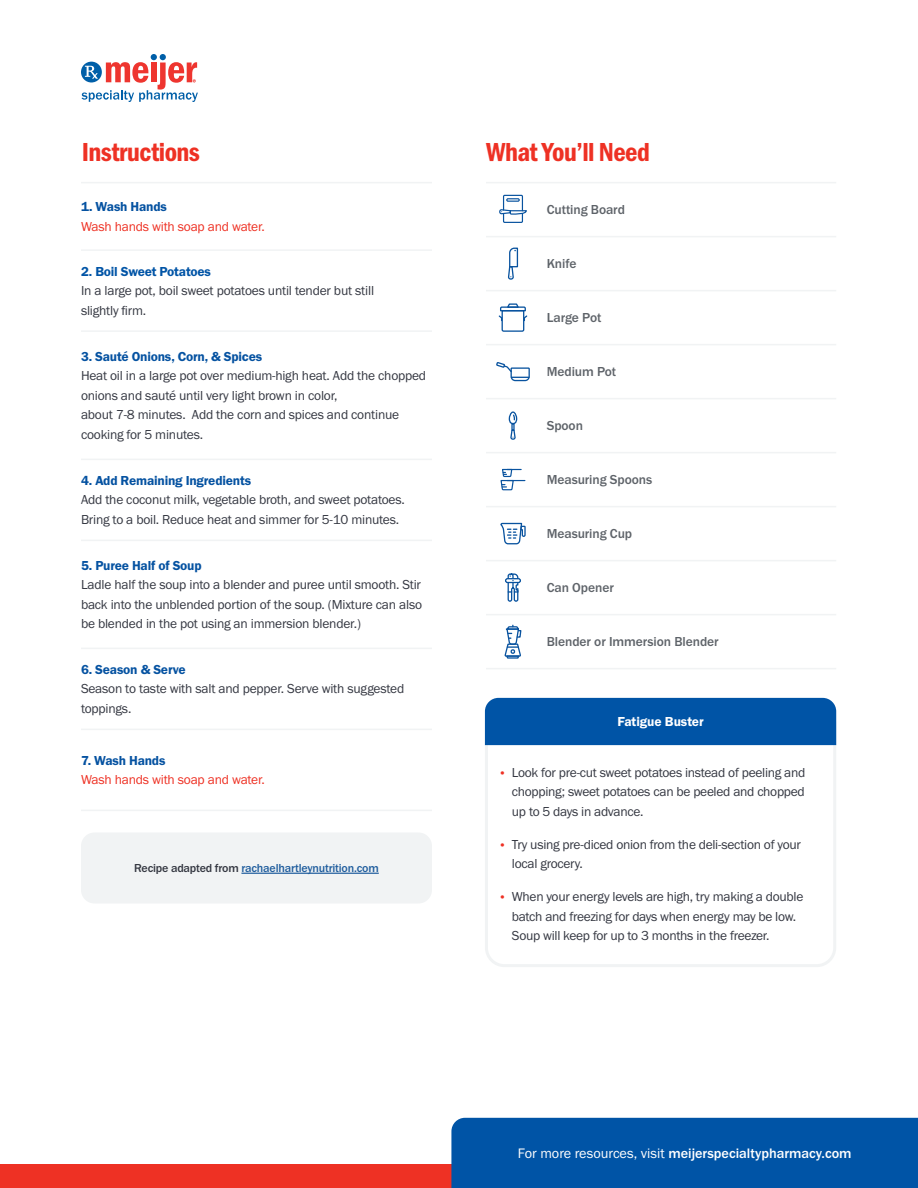
<style>
.page{position:relative;width:918px;height:1188px;background:#fff}
.page>*{position:absolute;margin:0;border:0;box-sizing:border-box;transform-origin:0 0}
.t1{font:27px "Franklin Gothic URW Con Dem";letter-spacing:-.02em;color:#ee3124}
.t2{font:500 14.25px "Franklin Gothic URW";color:#fff}
.t3{font:13.5px/19.5px "Franklin Gothic URW Boo";letter-spacing:-.02em;color:#343741}
.t4{font:13.5px "Franklin Gothic URW Dem";letter-spacing:-.015em;color:#0552a1}
.t5{font:500 13.5px "Franklin Gothic URW";letter-spacing:-.005em;color:#5e6369}
.t6{font:13.5px "Franklin Gothic URW Boo";letter-spacing:-.015em;color:#ee3124}
.t7{font:13.5px "Franklin Gothic URW Dem";letter-spacing:-.015em;color:#0054a6}
.t8{font:13.5px "Franklin Gothic URW Dem";letter-spacing:-.005em;color:#fff}
.t9{font:500 12px "Franklin Gothic URW";letter-spacing:-.015em;color:#215e9e}
.s1{color:#343741}
.s2{font-size:12px;color:#ee3124}
.s3{font-family:"Franklin Gothic URW Boo";font-weight:400}
</style>
<div class="page">
<svg style="left:82px;top:54px;width:116px;height:48px"></svg>
<div style="left:0;top:1164px;width:918px;height:24px;background:#ee3124"></div>
<div style="left:451px;top:1118px;width:467px;height:70px;background:#0054a6"></div>
<svg style="left:484px;top:720px;width:353px;height:247px"></svg>
<hr style="left:486px;top:236px;width:350px;height:1px;background:#f1f3f4">
<hr style="left:486px;top:290px;width:350px;height:1px;background:#f1f3f4">
<hr style="left:486px;top:344px;width:350px;height:1px;background:#f1f3f4">
<hr style="left:486px;top:398px;width:350px;height:1px;background:#f1f3f4">
<hr style="left:486px;top:452px;width:350px;height:1px;background:#f1f3f4">
<hr style="left:486px;top:506px;width:350px;height:1px;background:#f1f3f4">
<hr style="left:486px;top:560px;width:350px;height:1px;background:#f1f3f4">
<hr style="left:486px;top:614px;width:350px;height:1px;background:#f1f3f4">
<hr style="left:486px;top:668px;width:350px;height:1px;background:#f1f3f4">
<hr style="left:486px;top:182px;width:350px;height:1px;background:#f1f3f4">
<hr style="left:81px;top:182px;width:351px;height:1px;background:#f1f3f4">
<hr style="left:81px;top:729px;width:351px;height:1px;background:#f1f3f4">
<hr style="left:81px;top:249px;width:351px;height:2px;background:#f1f3f4">
<hr style="left:81px;top:330px;width:351px;height:2px;background:#f1f3f4">
<hr style="left:81px;top:459px;width:351px;height:1px;background:#f1f3f4">
<hr style="left:81px;top:540px;width:351px;height:1px;background:#f1f3f4">
<hr style="left:81px;top:648px;width:351px;height:1px;background:#f1f3f4">
<hr style="left:81px;top:810px;width:351px;height:1px;background:#f1f3f4">
<div style="left:486px;top:182px;width:54px;height:54px;background:#fff"></div>
<svg style="left:499px;top:194px;width:28px;height:29px"></svg>
<div style="left:486px;top:291px;width:54px;height:54px;background:#fff"></div>
<svg style="left:498px;top:303px;width:30px;height:29px"></svg>
<div style="left:486px;top:453px;width:54px;height:54px;background:#fff"></div>
<svg style="left:500px;top:468px;width:25px;height:23px"></svg>
<div style="left:486px;top:237px;width:54px;height:54px;background:#fff"></div>
<svg style="left:507px;top:247px;width:12px;height:44px"></svg>
<div style="left:486px;top:399px;width:54px;height:54px;background:#fff"></div>
<div style="left:509px;top:411px;width:8px;height:13px;border:1px solid #09539f;border-radius:50%"></div>
<svg style="left:510px;top:413px;width:6px;height:40px"></svg>
<div style="left:486px;top:345px;width:54px;height:54px;background:#fff"></div>
<svg style="left:496px;top:362px;width:34px;height:20px"></svg>
<div style="left:486px;top:507px;width:54px;height:54px;background:#fff"></div>
<svg style="left:500px;top:522px;width:26px;height:23px"></svg>
<div style="left:486px;top:561px;width:54px;height:54px;background:#fff"></div>
<div style="left:486px;top:615px;width:54px;height:54px;background:#fff"></div>
<svg style="left:504px;top:625px;width:18px;height:34px"></svg>
<div style="left:81px;top:833px;width:351px;height:71px;background:#f1f3f4;border-radius:14px"></div>
<hr style="left:241px;top:873px;width:138px;height:1px;background:#215e9e">
<div style="left:485px;top:698px;width:351px;height:47px;background:#0054a6"></div>
<p class="t1" style="left:82px;top:133px;width:120px">Instructions</p>
<p class="t1" style="left:486px;top:133px;width:165px">What You’ll Need</p>
<p class="t4" style="left:81px;top:198px;width:87px">1. Wash Hands</p>
<p class="t6" style="left:81px;top:218px;width:185px">Wash hands with soap and water.</p>
<p class="t7" style="left:81px;top:263px;width:132px">2. Boil Sweet Potatoes</p>
<p class="t3" style="left:81px;top:281px;width:295px">In a large pot, boil sweet potatoes until tender but still slightly firm.</p>
<p class="t4" style="left:81px;top:348px;width:183px">3. Sauté Onions, Corn, &amp; Spices</p>
<p class="t3" style="left:81px;top:366px;width:347px">Heat oil in a large pot over medium-high heat. Add the chopped onions and sauté until very light brown in color,<br>about 7-8 minutes. Add the corn and spices and continue cooking for 5 minutes.</p>
<p class="t4" style="left:81px;top:472px;width:172px">4. Add Remaining Ingredients</p>
<p class="t3" style="left:81px;top:490px;width:325px">Add the coconut milk, vegetable broth, and sweet potatoes.<br>Bring to a boil. Reduce heat and simmer for 5-10 minutes.</p>
<p class="t4" style="left:81px;top:557px;width:122px">5. Puree Half of Soup</p>
<p class="t3" style="left:81px;top:575px;width:343px;text-align:justify">Ladle half the soup into a blender and puree until smooth. Stir back into the unblended portion of the soup. (Mixture can also be blended in the pot using an immersion blender.)</p>
<p class="t4" style="left:81px;top:661px;width:106px">6. Season &amp; Serve</p>
<p class="t3" style="left:81px;top:679px;width:325px">Season to taste with salt and pepper. Serve with suggested toppings.</p>
<p class="t4" style="left:81px;top:752px;width:86px">7. Wash Hands</p>
<p class="t6" style="left:81px;top:771px;width:185px">Wash hands with soap and water.</p>
<p class="t9" style="left:134px;top:861px;width:246px"><span class="s1">Recipe adapted from</span> rachaelhartleynutrition.com</p>
<p class="t5" style="left:547px;top:201px;width:80px">Cutting Board</p>
<p class="t5" style="left:547px;top:255px;width:31px">Knife</p>
<p class="t5" style="left:547px;top:309px;width:56px">Large Pot</p>
<p class="t5" style="left:547px;top:363px;width:71px">Medium Pot</p>
<p class="t5" style="left:547px;top:417px;width:38px">Spoon</p>
<p class="t5" style="left:547px;top:471px;width:107px">Measuring Spoons</p>
<p class="t5" style="left:547px;top:525px;width:87px">Measuring Cup</p>
<p class="t5" style="left:547px;top:579px;width:69px">Can Opener</p>
<p class="t5" style="left:547px;top:633px;width:173px">Blender or Immersion Blender</p>
<p class="t8" style="left:617px;top:713px;width:88px">Fatigue Buster</p>
<p class="t3" style="left:512px;top:762px;width:295px;text-align:justify;text-indent:-14px"><span class="s2">•</span> Look for pre-cut sweet potatoes instead of peeling and chopping; sweet potatoes can be peeled and chopped up to 5 days in advance.</p>
<p class="t3" style="left:512px;top:834px;width:290px;text-indent:-14px"><span class="s2">•</span> Try using pre-diced onion from the deli-section of your local grocery.</p>
<p class="t3" style="left:512px;top:887px;width:293px;text-indent:-14px"><span class="s2">•</span> When your energy levels are high, try making a double batch and freezing for days when energy may be low.<br>Soup will keep for up to 3 months in the freezer.</p>
<p class="t2" style="left:518px;top:1144px;width:335px"><span class="s3">For more resources, visit</span> meijerspecialtypharmacy.com</p>
</div>
